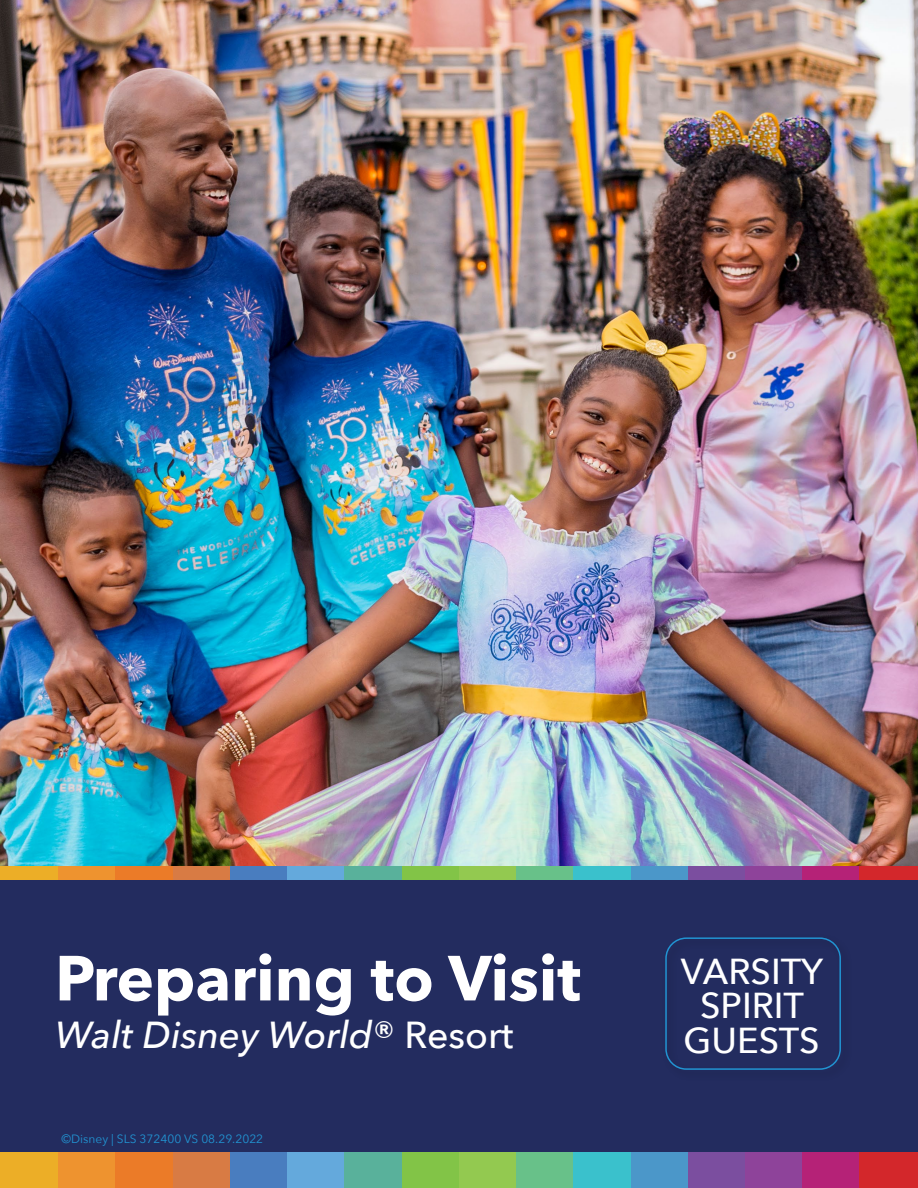
<style>
.page{position:relative;width:918px;height:1188px;background:#fff}
.page>*{position:absolute;margin:0;border:0;box-sizing:border-box;transform-origin:0 0}
.t1{font:700 63px "Avenir Next";color:#fff}
.t2{font:italic 500 37.5px "Avenir Next";color:#fff}
.t3{font:500 36px/34.5px "Avenir Next";color:#fff;text-align:center}
.t4{font:12px "Avenir Next";color:#2194d2}
.s1{font-style:normal}
</style>
<div class="page">
<div style="left:0;top:879px;width:918px;height:309px;background:#232c5f"></div>
<div style="left:802px;top:865px;width:58px;height:14px;background:#b52277"></div>
<div style="left:860px;top:865px;width:58px;height:14px;background:#d3272b"></div>
<div style="left:745px;top:865px;width:57px;height:14px;background:#8e439a"></div>
<div style="left:687px;top:865px;width:58px;height:14px;background:#7b4e9f"></div>
<div style="left:630px;top:865px;width:58px;height:14px;background:#4b97c9"></div>
<div style="left:573px;top:865px;width:58px;height:14px;background:#3ac1cc"></div>
<div style="left:515px;top:865px;width:58px;height:14px;background:#68c189"></div>
<div style="left:458px;top:865px;width:58px;height:14px;background:#93c950"></div>
<div style="left:401px;top:865px;width:58px;height:14px;background:#82c447"></div>
<div style="left:344px;top:865px;width:58px;height:14px;background:#59b19b"></div>
<div style="left:286px;top:865px;width:58px;height:14px;background:#64a9dc"></div>
<div style="left:229px;top:865px;width:58px;height:14px;background:#497dbf"></div>
<div style="left:172px;top:865px;width:58px;height:14px;background:#d87b44"></div>
<div style="left:115px;top:865px;width:58px;height:14px;background:#eb7b28"></div>
<div style="left:57px;top:865px;width:58px;height:14px;background:#ee932f"></div>
<div style="left:0;top:865px;width:57px;height:14px;background:#ecae27"></div>
<div style="left:802px;top:1152px;width:58px;height:36px;background:#b52277"></div>
<div style="left:860px;top:1152px;width:58px;height:36px;background:#d3272b"></div>
<div style="left:745px;top:1152px;width:57px;height:36px;background:#8e439a"></div>
<div style="left:687px;top:1152px;width:58px;height:36px;background:#7b4e9f"></div>
<div style="left:630px;top:1152px;width:58px;height:36px;background:#4b97c9"></div>
<div style="left:573px;top:1152px;width:58px;height:36px;background:#3ac1cc"></div>
<div style="left:515px;top:1152px;width:58px;height:36px;background:#68c189"></div>
<div style="left:458px;top:1152px;width:58px;height:36px;background:#93c950"></div>
<div style="left:401px;top:1152px;width:58px;height:36px;background:#82c447"></div>
<div style="left:344px;top:1152px;width:58px;height:36px;background:#59b19b"></div>
<div style="left:286px;top:1152px;width:58px;height:36px;background:#64a9dc"></div>
<div style="left:229px;top:1152px;width:58px;height:36px;background:#497dbf"></div>
<div style="left:172px;top:1152px;width:58px;height:36px;background:#d87b44"></div>
<div style="left:115px;top:1152px;width:58px;height:36px;background:#eb7b28"></div>
<div style="left:57px;top:1152px;width:58px;height:36px;background:#ee932f"></div>
<div style="left:0;top:1152px;width:57px;height:36px;background:#ecae27"></div>
<img style="left:0;top:0;width:918px;height:865px">
<div style="left:665px;top:937px;width:176px;height:133px;border:2px solid #2194d2;border-radius:20px"></div>
<h1 class="t1" style="left:55px;top:924px;width:527px">Preparing to Visit</h1>
<h2 class="t2" style="left:55px;top:1003px;width:460px">Walt Disney World<span class="s1">® Resort</span></h2>
<p class="t4" style="left:62px;top:1129px;width:203px">©Disney | SLS 372400 VS 08.29.2022</p>
<h3 class="t3" style="left:681px;top:953px;width:144px">VARSITY<br>SPIRIT<br>GUESTS</h3>
</div>
